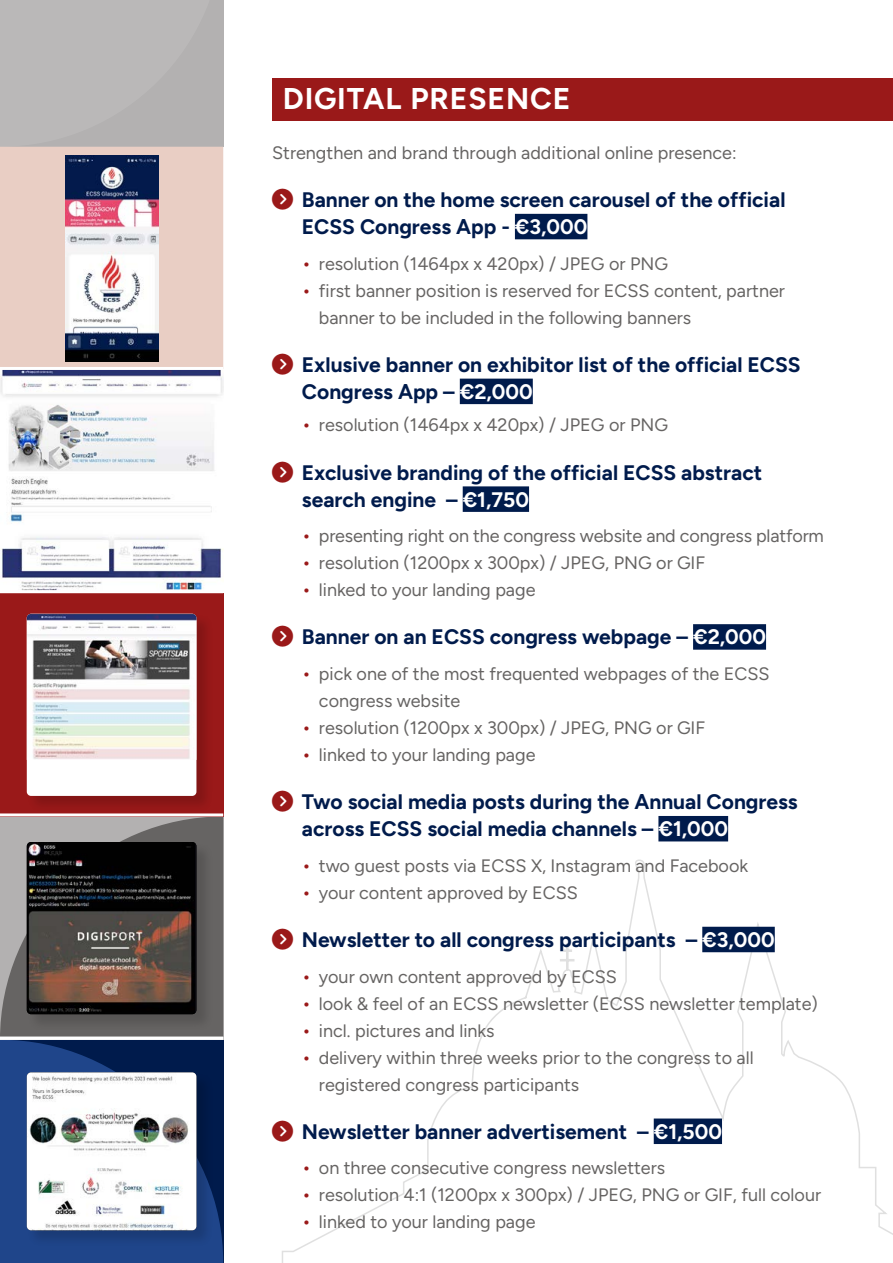
<style>
.page{position:relative;width:893px;height:1263px;background:#fff}
.page>*{position:absolute;margin:0;border:0;box-sizing:border-box;transform-origin:0 0}
.t1{font:700 30px "Figtree";letter-spacing:.03em;color:#fff}
.t2{font:700 21px/27px "Figtree";color:#001b4c}
.t3{font:18px/27px "Figtree";color:#666463}
.s1{color:#fff}
.s2{font-size:19.5px;color:#9a1919}
</style>
<div class="page">
<svg style="left:282px;top:859px;width:611px;height:404px"></svg>
<div style="left:272px;top:78px;width:621px;height:42px;background:#9a1919"></div>
<div style="left:515px;top:214px;width:72px;height:25px;background:#001b4c"></div>
<div style="left:460px;top:379px;width:73px;height:25px;background:#001b4c"></div>
<div style="left:463px;top:486px;width:66px;height:26px;background:#001b4c"></div>
<div style="left:693px;top:624px;width:73px;height:26px;background:#001b4c"></div>
<div style="left:658px;top:816px;width:70px;height:25px;background:#001b4c"></div>
<div style="left:702px;top:927px;width:73px;height:25px;background:#001b4c"></div>
<div style="left:654px;top:1118px;width:68px;height:26px;background:#001b4c"></div>
<svg style="left:0;top:1040px;width:223px;height:223px;fill:#1f458a"></svg>
<svg style="left:0;top:816px;width:223px;height:221px;fill:#b3aaa9"></svg>
<div style="left:0;top:147px;width:223px;height:220px;background:#e9cec4"></div>
<img style="left:65px;top:155px;width:93px;height:206px">
<img style="left:0;top:370px;width:223px;height:220px">
<div style="left:0;top:593px;width:223px;height:223px;background:#9a1919"></div>
<div style="left:27px;top:614px;width:186px;height:199px;background:#8e1717"></div>
<div style="left:27px;top:614px;width:169px;height:182px;background:#fff;border-radius:4px"></div>
<img style="left:27px;top:614px;width:169px;height:145px">
<div style="left:27px;top:842px;width:186px;height:189px;background:#5d5b5a"></div>
<img style="left:27px;top:842px;width:169px;height:172px">
<hr style="left:0;top:813px;width:223px;height:3px;background:#fff">
<div style="left:27px;top:1072px;width:186px;height:175px;background:#000;opacity:.15"></div>
<img style="left:27px;top:1072px;width:169px;height:158px">
<div style="left:0;top:0;width:223px;height:147px;background:#bab8b8"></div>
<svg style="left:282px;top:928px;width:11px;height:22px"></svg>
<svg style="left:282px;top:1120px;width:11px;height:22px"></svg>
<h1 class="t1" style="left:283px;top:81px;width:289px">DIGITAL PRESENCE</h1>
<p class="t3" style="left:272px;top:139px;width:466px">Strengthen and brand through additional online presence:</p>
<p class="t2" style="left:302px;top:186px;width:485px">Banner on the home screen carousel of the official<br>ECSS Congress App - <span class="s1">€3,000</span></p>
<p class="t3" style="left:302px;top:250px;width:368px"><span class="s2">•</span> resolution (1464px x 420px) / JPEG or PNG</p>
<p class="t3" style="left:319px;top:277px;width:468px;text-indent:-17px"><span class="s2">•</span> first banner position is reserved for ECSS content, partner banner to be included in the following banners</p>
<p class="t2" style="left:302px;top:351px;width:500px">Exlusive banner on exhibitor list of the official ECSS<br>Congress App – <span class="s1">€2,000</span></p>
<p class="t3" style="left:302px;top:412px;width:368px"><span class="s2">•</span> resolution (1464px x 420px) / JPEG or PNG</p>
<p class="t2" style="left:302px;top:458px;width:462px">Exclusive branding of the official ECSS abstract search engine – <span class="s1">€1,750</span></p>
<p class="t3" style="left:302px;top:522px;width:523px"><span class="s2">•</span> presenting right on the congress website and congress platform</p>
<p class="t3" style="left:302px;top:549px;width:405px"><span class="s2">•</span> resolution (1200px x 300px) / JPEG, PNG or GIF</p>
<p class="t3" style="left:302px;top:576px;width:235px"><span class="s2">•</span> linked to your landing page</p>
<p class="t2" style="left:302px;top:623px;width:466px">Banner on an ECSS congress webpage – <span class="s1">€2,000</span></p>
<p class="t3" style="left:319px;top:660px;width:452px;text-indent:-17px"><span class="s2">•</span> pick one of the most frequented webpages of the ECSS congress website</p>
<p class="t3" style="left:302px;top:714px;width:405px"><span class="s2">•</span> resolution (1200px x 300px) / JPEG, PNG or GIF</p>
<p class="t3" style="left:302px;top:741px;width:235px"><span class="s2">•</span> linked to your landing page</p>
<p class="t2" style="left:302px;top:788px;width:497px">Two social media posts during the Annual Congress across ECSS social media channels – <span class="s1">€1,000</span></p>
<p class="t3" style="left:302px;top:852px;width:448px"><span class="s2">•</span> two guest posts via ECSS X, Instagram and Facebook</p>
<p class="t3" style="left:302px;top:879px;width:278px"><span class="s2">•</span> your content approved by ECSS</p>
<p class="t2" style="left:302px;top:926px;width:474px">Newsletter to all congress participants – <span class="s1">€3,000</span></p>
<p class="t3" style="left:302px;top:963px;width:316px"><span class="s2">•</span> your own content approved by ECSS</p>
<p class="t3" style="left:302px;top:990px;width:517px"><span class="s2">•</span> look &amp; feel of an ECSS newsletter (ECSS newsletter template)</p>
<p class="t3" style="left:302px;top:1017px;width:194px"><span class="s2">•</span> incl. pictures and links</p>
<p class="t3" style="left:319px;top:1044px;width:436px;text-indent:-17px"><span class="s2">•</span> delivery within three weeks prior to the congress to all registered congress participants</p>
<p class="t2" style="left:302px;top:1117px;width:422px">Newsletter banner advertisement – <span class="s1">€1,500</span></p>
<p class="t3" style="left:302px;top:1154px;width:365px"><span class="s2">•</span> on three consecutive congress newsletters</p>
<p class="t3" style="left:302px;top:1181px;width:521px"><span class="s2">•</span> resolution 4:1 (1200px x 300px) / JPEG, PNG or GIF, full colour</p>
<p class="t3" style="left:302px;top:1208px;width:235px"><span class="s2">•</span> linked to your landing page</p>
</div>
